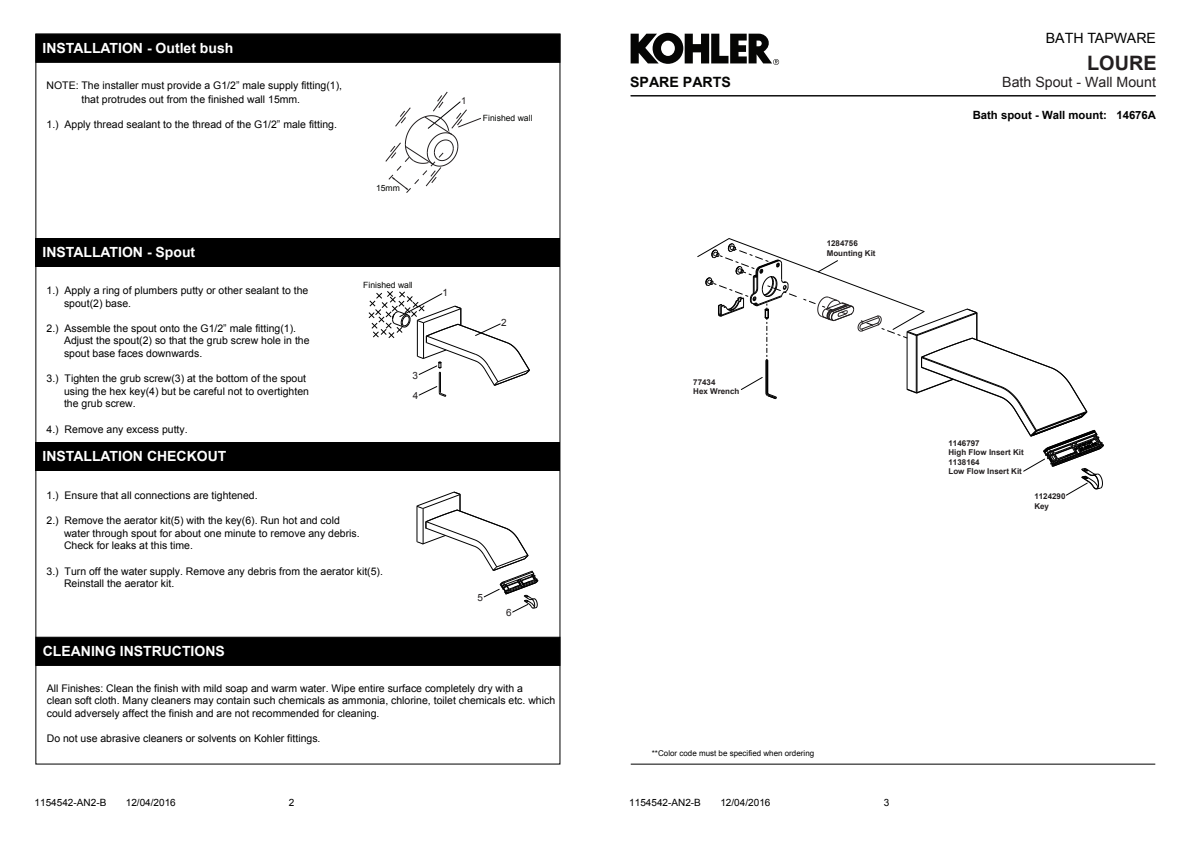
<style>
.page{position:relative;width:1191px;height:842px;background:#fff}
.page>*{position:absolute;margin:0;border:0;box-sizing:border-box;transform-origin:0 0}
.t1{font:700 19.8px "Arial";color:#231f20}
.t2{font:14.2px "Arial";color:#231f20}
.t3{font:14.2px "Arial";color:#000}
.t4{font:700 14.2px "Arial";color:#050504}
.t5{font:700 14px "Arial";color:#fff}
.t6{font:700 11.3px "Arial";color:#000}
.t7{font:10.5px/12.6px "Arial";color:#000}
.t8{font:10px "Arial";color:#000}
.t9{font:10px "Arial";color:#231f20}
.t10{font:9.5px "Arial";color:#231f20}
.t11{font:8.6px "Arial";color:#040503}
.t12{font:700 8px/9.6px "Arial";color:#231f20}
.t13{font:8px "Arial";color:#000}
</style>
<div class="page">
<div style="left:35px;top:34px;width:525px;height:29px;background:#000;border:1px solid #000"></div>
<div style="left:36px;top:238px;width:524px;height:29px;background:#000"></div>
<div style="left:36px;top:442px;width:524px;height:28px;background:#000"></div>
<svg style="left:368px;top:291px;width:162px;height:106px"></svg>
<svg style="left:416px;top:491px;width:122px;height:121px"></svg>
<hr style="left:630px;top:95px;width:525px;height:1px;background:#000">
<hr style="left:631px;top:764px;width:524px;height:1px;background:#000">
<svg style="left:630px;top:33px;width:149px;height:32px"></svg>
<div style="left:35px;top:637px;width:525px;height:29px;background:#000;border:1px solid #000"></div>
<svg style="left:385px;top:92px;width:96px;height:101px"></svg>
<svg style="left:697px;top:238px;width:407px;height:257px"></svg>
<h3 class="t5" style="left:42px;top:39px;width:192px">INSTALLATION - Outlet bush</h3>
<p class="t7" style="left:82px;top:78px;width:262px;line-height:14.2px;text-indent:-35px">NOTE: The installer must provide a G1/2” male supply fitting(1), that protrudes out from the finished wall 15mm.</p>
<p class="t7" style="left:47px;top:118px;width:292px">1.) Apply thread sealant to the thread of the G1/2” male fitting.</p>
<h3 class="t5" style="left:42px;top:243px;width:154px">INSTALLATION - Spout</h3>
<p class="t7" style="left:64px;top:284px;width:246px;text-indent:-17px">1.) Apply a ring of plumbers putty or other sealant to the spout(2) base.</p>
<p class="t7" style="left:64px;top:322px;width:247px;text-indent:-17px">2.) Assemble the spout onto the G1/2” male fitting(1).<br>Adjust the spout(2) so that the grub screw hole in the spout base faces downwards.</p>
<p class="t7" style="left:64px;top:372px;width:246px;text-indent:-17px">3.) Tighten the grub screw(3) at the bottom of the spout using the hex key(4) but be careful not to overtighten the grub screw.</p>
<p class="t7" style="left:47px;top:423px;width:143px">4.) Remove any excess putty.</p>
<h3 class="t5" style="left:42px;top:447px;width:185px">INSTALLATION CHECKOUT</h3>
<p class="t11" style="left:376px;top:182px;width:25px">15mm</p>
<p class="t11" style="left:363px;top:279px;width:51px">Finished wall</p>
<p class="t9" style="left:412px;top:369px;width:7px">3</p>
<p class="t9" style="left:413px;top:389px;width:7px">4</p>
<p class="t7" style="left:47px;top:489px;width:213px">1.) Ensure that all connections are tightened.</p>
<p class="t7" style="left:64px;top:514px;width:297px;text-indent:-17px">2.) Remove the aerator kit(5) with the key(6). Run hot and cold water through spout for about one minute to remove any debris.<br>Check for leaks at this time.</p>
<p class="t7" style="left:64px;top:565px;width:320px;text-indent:-17px">3.) Turn off the water supply. Remove any debris from the aerator kit(5).<br>Reinstall the aerator kit.</p>
<p class="t10" style="left:461px;top:94px;width:7px">1</p>
<p class="t11" style="left:483px;top:112px;width:51px">Finished wall</p>
<p class="t9" style="left:442px;top:286px;width:7px">1</p>
<p class="t9" style="left:501px;top:316px;width:7px">2</p>
<p class="t9" style="left:477px;top:591px;width:7px">5</p>
<p class="t9" style="left:506px;top:606px;width:7px">6</p>
<h3 class="t5" style="left:43px;top:642px;width:184px">CLEANING INSTRUCTIONS</h3>
<p class="t7" style="left:47px;top:682px;width:510px">All Finishes: Clean the finish with mild soap and warm water. Wipe entire surface completely dry with a<br>clean soft cloth. Many cleaners may contain such chemicals as ammonia, chlorine, toilet chemicals etc. which could adversely affect the finish and are not recommended for cleaning.</p>
<p class="t7" style="left:47px;top:732px;width:275px">Do not use abrasive cleaners or solvents on Kohler fittings.</p>
<h2 class="t4" style="left:630px;top:73px;width:102px">SPARE PARTS</h2>
<p class="t12" style="left:693px;top:377px;width:48px">77434<br>Hex Wrench</p>
<p class="t12" style="left:826px;top:239px;width:50px">1284756<br>Mounting Kit</p>
<p class="t13" style="left:652px;top:748px;width:164px">**Color code must be specified when ordering</p>
<p class="t8" style="left:35px;top:796px;width:73px">1154542-AN2-B</p>
<p class="t8" style="left:126px;top:796px;width:52px">12/04/2016</p>
<p class="t8" style="left:289px;top:796px;width:7px">2</p>
<p class="t8" style="left:629px;top:796px;width:73px">1154542-AN2-B</p>
<p class="t8" style="left:720px;top:796px;width:52px">12/04/2016</p>
<p class="t8" style="left:884px;top:796px;width:7px">3</p>
<h2 class="t3" style="left:1045px;top:28px;width:112px">BATH TAPWARE</h2>
<h1 class="t1" style="left:1087px;top:49px;width:71px">LOURE</h1>
<h2 class="t2" style="left:1002px;top:73px;width:155px">Bath Spout - Wall Mount</h2>
<p class="t6" style="left:972px;top:107px;width:185px">Bath spout - Wall mount: 14676A</p>
<p class="t12" style="left:948px;top:438px;width:77px">1146797<br>High Flow Insert Kit<br>1138164<br>Low Flow Insert Kit</p>
<p class="t12" style="left:1034px;top:492px;width:33px">1124290<br>Key</p>
</div>
